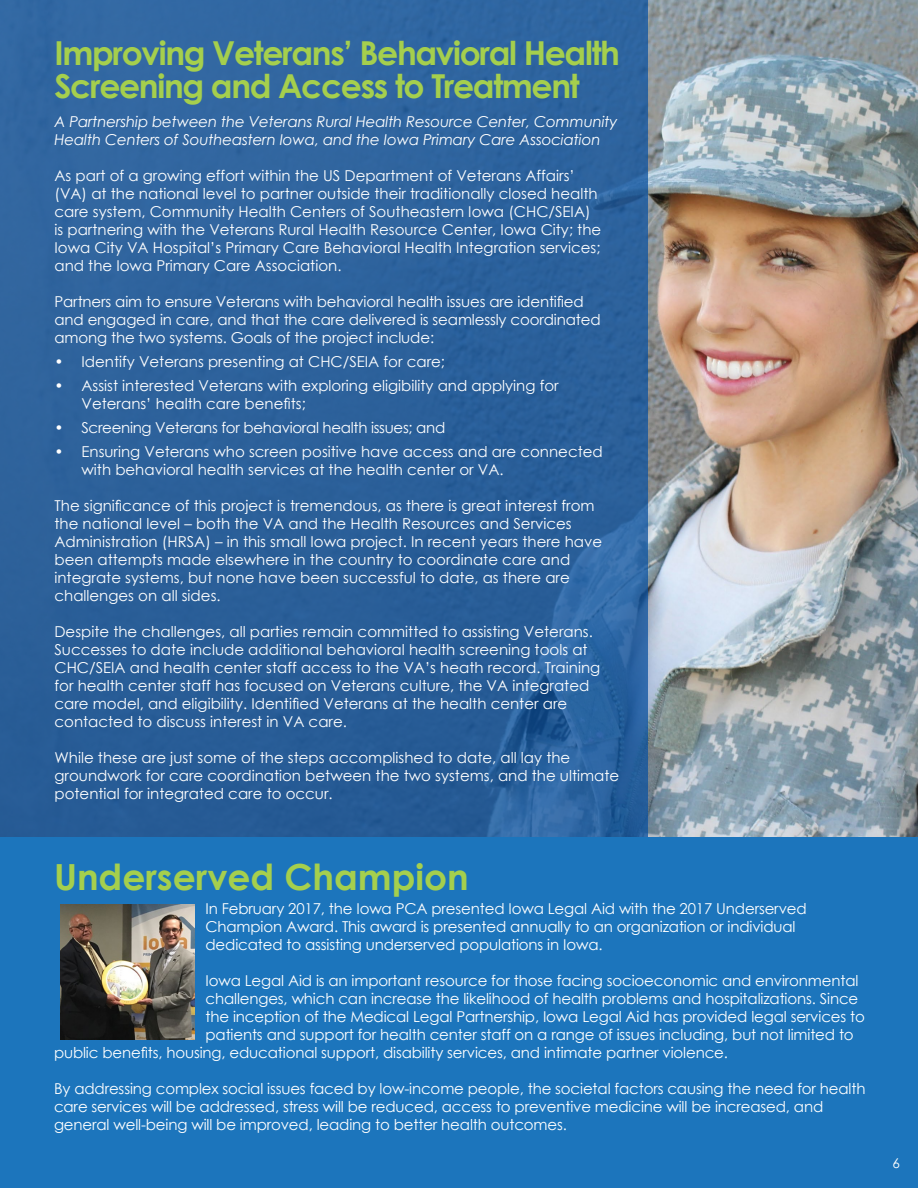
<style>
.page{position:relative;width:918px;height:1188px;background:#fff}
.page>*{position:absolute;margin:0;border:0;box-sizing:border-box;transform-origin:0 0}
.t1{font:700 36px "Century Gothic";color:#a5cf4d}
.t2{font:700 33px/33px "Century Gothic";letter-spacing:-.04em;color:#a5cf4d}
.t3{font:15px/18px "Century Gothic";color:#fff}
.t4{font:italic 15px/18px "Century Gothic";letter-spacing:-.01em;color:#fff}
.t5{font:15px "Century Gothic";letter-spacing:-.02em;color:#fff}
.t6{font:13.5px "Century Gothic";color:#fff}
</style>
<div class="page">
<div style="left:0;top:837px;width:918px;height:351px;background:#1c75bc"></div>
<img style="left:648px;top:0;width:270px;height:837px">
<div style="left:0;top:0;width:648px;height:837px;background:#2c619b"></div>
<img style="left:60px;top:904px;width:135px;height:136px">
<h2 class="t2" style="left:54px;top:35px;width:567px">Improving Veterans’ Behavioral Health<br>Screening and Access to Treatment</h2>
<p class="t4" style="left:54px;top:112px;width:565px">A Partnership between the Veterans Rural Health Resource Center, Community<br>Health Centers of Southeastern Iowa, and the Iowa Primary Care Association</p>
<p class="t3" style="left:54px;top:166px;width:548px">As part of a growing effort within the US Department of Veterans Affairs’ (VA) at the national level to partner outside their traditionally closed health care system, Community Health Centers of Southeastern Iowa (CHC/SEIA) is partnering with the Veterans Rural Health Resource Center, Iowa City; the Iowa City VA Hospital’s Primary Care Behavioral Health Integration services; and the Iowa Primary Care Association.</p>
<p class="t3" style="left:54px;top:292px;width:548px">Partners aim to ensure Veterans with behavioral health issues are identified and engaged in care, and that the care delivered is seamlessly coordinated among the two systems. Goals of the project include:</p>
<p class="t3" style="left:54px;top:352px;width:392px">• Identify Veterans presenting at CHC/SEIA for care;</p>
<p class="t3" style="left:81px;top:376px;width:479px;text-indent:-27px">• Assist interested Veterans with exploring eligibility and applying for<br>Veterans’ health care benefits;</p>
<p class="t5" style="left:54px;top:417px;width:392px">• Screening Veterans for behavioral health issues; and</p>
<p class="t3" style="left:81px;top:442px;width:523px;text-indent:-27px">• Ensuring Veterans who screen positive have access and are connected with behavioral health services at the health center or VA.</p>
<p class="t3" style="left:54px;top:496px;width:549px">The significance of this project is tremendous, as there is great interest from the national level – both the VA and the Health Resources and Services Administration (HRSA) – in this small Iowa project. In recent years there have been attempts made elsewhere in the country to coordinate care and integrate systems, but none have been successful to date, as there are challenges on all sides.</p>
<p class="t3" style="left:54px;top:622px;width:547px">Despite the challenges, all parties remain committed to assisting Veterans.<br>Successes to date include additional behavioral health screening tools at CHC/SEIA and health center staff access to the VA’s heath record. Training for health center staff has focused on Veterans culture, the VA integrated care model, and eligibility. Identified Veterans at the health center are contacted to discuss interest in VA care.</p>
<p class="t3" style="left:54px;top:748px;width:566px">While these are just some of the steps accomplished to date, all lay the groundwork for care coordination between the two systems, and the ultimate potential for integrated care to occur.</p>
<h1 class="t1" style="left:54px;top:849px;width:416px">Underserved Champion</h1>
<p class="t3" style="left:206px;top:899px;width:603px">In February 2017, the Iowa PCA presented Iowa Legal Aid with the 2017 Underserved<br>Champion Award. This award is presented annually to an organization or individual dedicated to assisting underserved populations in Iowa.</p>
<p class="t3" style="left:206px;top:971px;width:655px">Iowa Legal Aid is an important resource for those facing socioeconomic and environmental</p>
<p class="t3" style="left:206px;top:989px;width:654px">challenges, which can increase the likelihood of health problems and hospitalizations. Since</p>
<p class="t3" style="left:206px;top:1007px;width:661px">the inception of the Medical Legal Partnership, Iowa Legal Aid has provided legal services to</p>
<p class="t3" style="left:206px;top:1025px;width:650px">patients and support for health center staff on a range of issues including, but not limited to</p>
<p class="t3" style="left:54px;top:1043px;width:676px">public benefits, housing, educational support, disability services, and intimate partner violence.</p>
<p class="t3" style="left:54px;top:1079px;width:813px">By addressing complex social issues faced by low-income people, the societal factors causing the need for health care services will be addressed, stress will be reduced, access to preventive medicine will be increased, and general well-being will be improved, leading to better health outcomes.</p>
<p class="t6" style="left:893px;top:1154px;width:9px">6</p>
</div>
